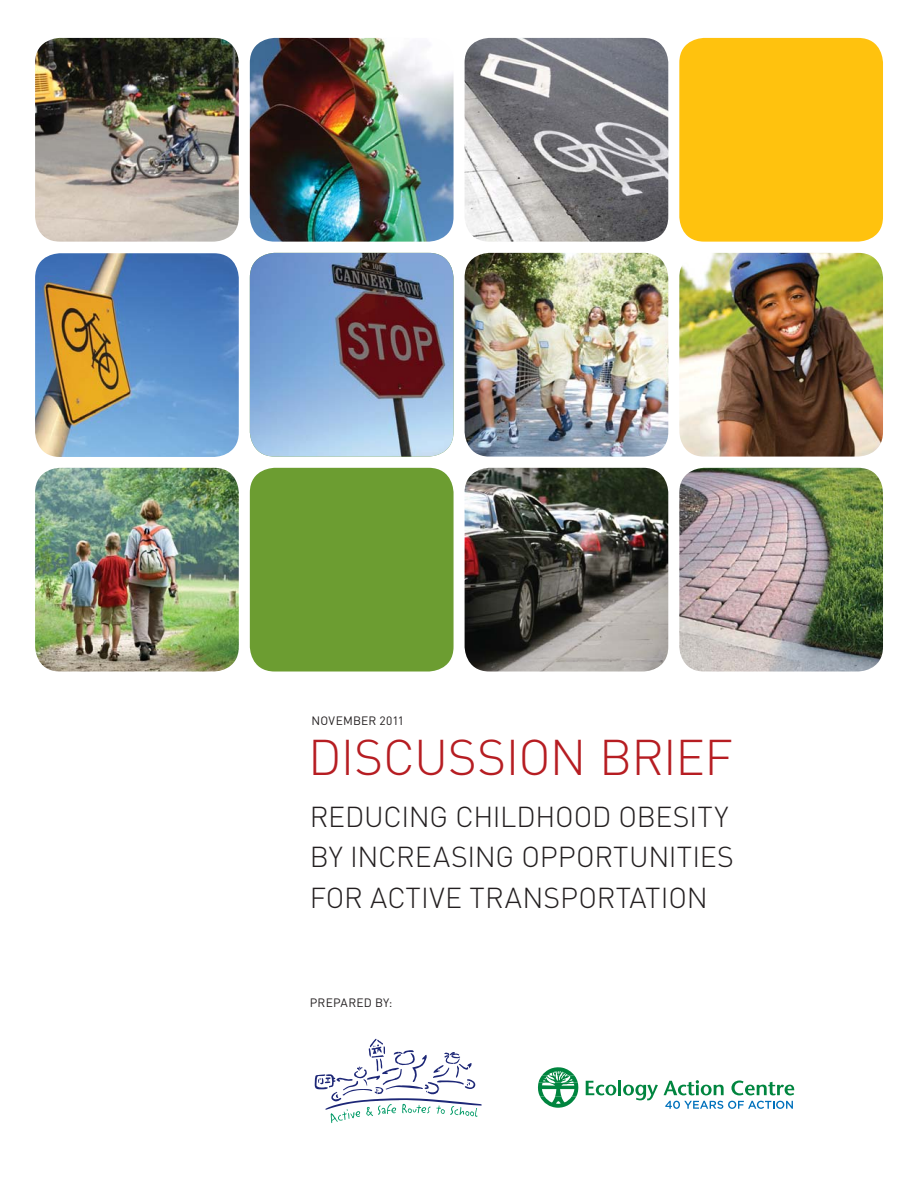
<style>
.page{position:relative;width:918px;height:1188px;background:#fff}
.page>*{position:absolute;margin:0;border:0;box-sizing:border-box;transform-origin:0 0}
.t1{font:300 49.5px "DIN Pro";letter-spacing:-.015em;color:#b61d22}
.t2{font:300 28.5px/40.5px "DIN Pro";letter-spacing:-.01em;color:#231f20}
.t3{font:12px "DIN Pro";letter-spacing:.02em;color:#231f20}
</style>
<div class="page">
<img style="left:35px;top:253px;width:204px;height:204px;border-radius:25px">
<img style="left:35px;top:38px;width:204px;height:204px;border-radius:25px">
<img style="left:35px;top:468px;width:204px;height:204px;border-radius:25px">
<div style="left:250px;top:468px;width:204px;height:204px;background:#6c9d31;border-radius:25px"></div>
<img style="left:465px;top:468px;width:203px;height:204px;border-radius:25px">
<img style="left:679px;top:468px;width:204px;height:204px;border-radius:25px">
<img style="left:250px;top:253px;width:204px;height:204px;border-radius:25px">
<img style="left:465px;top:253px;width:203px;height:204px;border-radius:25px">
<img style="left:679px;top:253px;width:204px;height:204px;border-radius:25px">
<img style="left:250px;top:38px;width:204px;height:204px;border-radius:25px">
<img style="left:465px;top:38px;width:203px;height:204px;border-radius:25px">
<div style="left:679px;top:38px;width:204px;height:204px;background:#ffc20e;border-radius:25px"></div>
<svg style="left:315px;top:1039px;width:167px;height:84px"></svg>
<svg style="left:586px;top:1081px;width:30px;height:14px"></svg>
<hr style="left:618px;top:1080px;width:3px;height:15px;background:#00853f">
<svg style="left:623px;top:1085px;width:35px;height:15px"></svg>
<svg style="left:664px;top:1080px;width:60px;height:15px"></svg>
<svg style="left:731px;top:1081px;width:63px;height:14px"></svg>
<svg style="left:538px;top:1067px;width:41px;height:41px"></svg>
<svg style="left:665px;top:1101px;width:128px;height:8px"></svg>
<p class="t3" style="left:312px;top:717px;width:94px">NOVEMBER 2011</p>
<h1 class="t1" style="left:308px;top:740px;width:426px">DISCUSSION BRIEF</h1>
<p class="t2" style="left:310px;top:800px;width:426px">REDUCING CHILDHOOD OBESITY<br>BY INCREASING OPPORTUNITIES<br>FOR ACTIVE TRANSPORTATION</p>
<p class="t3" style="left:310px;top:998px;width:84px">PREPARED BY:</p>
</div>
